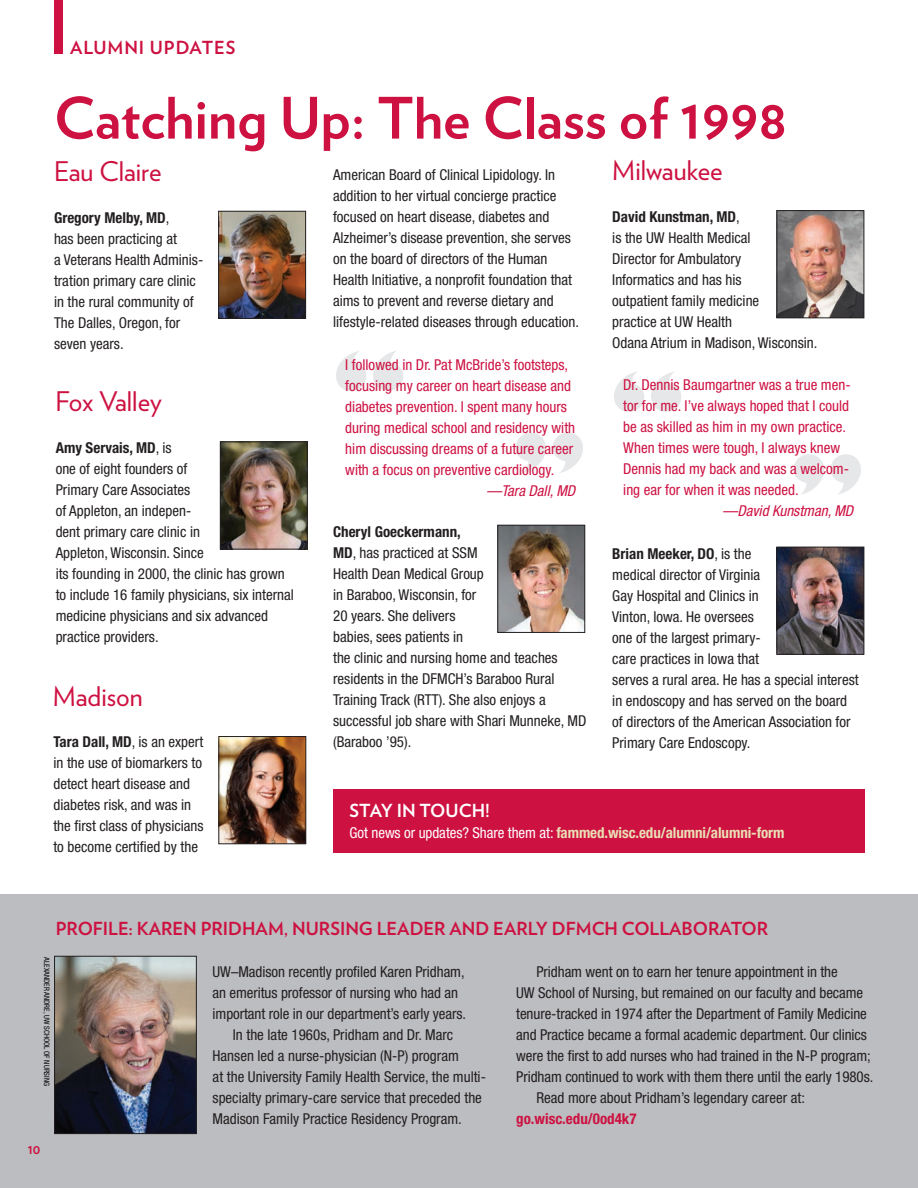
<style>
.page{position:relative;width:918px;height:1188px;background:#fff}
.page>*{position:absolute;margin:0;border:0;box-sizing:border-box;transform-origin:0 0}
.feature_head{font:700 57px "Verlag";color:#cd1141}
.t1{font:27px "Verlag";color:#cd1141}
.top_folio{font:700 18px "Verlag";color:#cd1141}
.top_folio-2{font:700 18px "Verlag";letter-spacing:.05em;color:#cd1141}
.t2{font:700 18px "Verlag";color:#fff}
.alumni_blurbs{font:condensed 15px/21px "Helvetica Neue LT Std";color:#231f20}
.alumni_blurbs-2{font:condensed 15px/21px "Helvetica Neue LT Std";color:#cd1141}
.alumni_blurbs-3{font:700 condensed 15px "Helvetica Neue LT Std";letter-spacing:-.005em;color:#eadfb4}
.alumni_blurbs-4{font:italic condensed 15px "Helvetica Neue LT Std";color:#cd1141}
.bottom_folio{font:700 13.5px "Verlag";color:#cd1141}
.photo_credit{font:condensed 7.5px "Helvetica Neue LT Std";color:#000}
.s1{font-weight:700}
.s2{font-weight:400;color:#fff}
.s3{font-weight:700;color:#cd1141}
</style>
<div class="page">
<div style="left:0;top:894px;width:918px;height:294px;background:#bcbdc0"></div>
<div style="left:333px;top:789px;width:531px;height:63px;background:#cd1141"></div>
<div style="left:54px;top:0;width:8px;height:54px;background:#cd1141"></div>
<img style="left:220px;top:213px;width:84px;height:104px">
<div style="left:218px;top:211px;width:88px;height:108px;border:1px solid #231f20"></div>
<img style="left:222px;top:444px;width:84px;height:104px">
<div style="left:220px;top:442px;width:88px;height:108px;border:1px solid #231f20"></div>
<img style="left:220px;top:738px;width:84px;height:104px">
<div style="left:218px;top:736px;width:88px;height:108px;border:1px solid #231f20"></div>
<img style="left:779px;top:212px;width:83px;height:104px">
<div style="left:777px;top:210px;width:87px;height:108px;border:1px solid #231f20"></div>
<img style="left:779px;top:549px;width:83px;height:104px">
<div style="left:777px;top:547px;width:87px;height:108px;border:1px solid #231f20"></div>
<img style="left:499px;top:527px;width:84px;height:104px">
<div style="left:497px;top:525px;width:88px;height:108px;border:1px solid #231f20"></div>
<svg style="left:516px;top:433px;width:67px;height:40px"></svg>
<svg style="left:336px;top:351px;width:67px;height:40px"></svg>
<svg style="left:794px;top:454px;width:67px;height:40px"></svg>
<svg style="left:614px;top:372px;width:67px;height:40px"></svg>
<img style="left:56px;top:958px;width:139px;height:174px">
<div style="left:54px;top:956px;width:143px;height:178px;border:1px solid #231f20"></div>
<p class="top_folio-2" style="left:70px;top:33px;width:167px">ALUMNI UPDATES</p>
<p class="feature_head" style="left:54px;top:73px;width:735px">Catching Up: The Class of 1998</p>
<p class="t1" style="left:54px;top:152px;width:109px">Eau Claire</p>
<p class="alumni_blurbs" style="left:54px;top:207px;width:151px"><span class="s1">Gregory Melby, MD</span>,<br>has been practicing at<br>a Veterans Health Adminis&shy;tration primary care clinic in the rural community of<br>The Dalles, Oregon, for seven years.</p>
<p class="t1" style="left:56px;top:382px;width:108px">Fox Valley</p>
<p class="alumni_blurbs" style="left:56px;top:438px;width:240px"><span class="s1">Amy Servais, MD</span>, is<br>one of eight founders of<br>Primary Care Associates<br>of Appleton, an indepen-<br>dent primary care clinic in<br>Appleton, Wisconsin. Since<br>its founding in 2000, the clinic has grown to include 16 family physicians, six internal medicine physicians and six advanced practice providers.</p>
<p class="t1" style="left:53px;top:676px;width:91px">Madison</p>
<p class="alumni_blurbs" style="left:53px;top:731px;width:152px"><span class="s1">Tara Dall, MD</span>, is an expert in the use of biomarkers to detect heart disease and diabetes risk, and was in the first class of physicians to become certified by the</p>
<p class="alumni_blurbs" style="left:333px;top:164px;width:247px">American Board of Clinical Lipidology. In addition to her virtual concierge practice focused on heart disease, diabetes and Alzheimer’s disease prevention, she serves on the board of directors of the Human Health Initiative, a nonprofit foundation that aims to prevent and reverse dietary and lifestyle-related diseases through education.</p>
<p class="alumni_blurbs-2" style="left:345px;top:354px;width:231px">I followed in Dr. Pat McBride’s footsteps, focusing my career on heart disease and diabetes prevention. I spent many hours during medical school and residency with him discussing dreams of a future career with a focus on preventive cardiology.</p>
<p class="alumni_blurbs-4" style="left:486px;top:482px;width:90px">—Tara Dall, MD</p>
<p class="alumni_blurbs" style="left:333px;top:521px;width:255px"><span class="s1">Cheryl Goeckermann,<br>MD</span>, has practiced at SSM<br>Health Dean Medical Group<br>in Baraboo, Wisconsin, for<br>20 years. She delivers<br>babies, sees patients in<br>the clinic and nursing home and teaches residents in the DFMCH’s Baraboo Rural<br>Training Track (RTT). She also enjoys a successful job share with Shari Munneke, MD (Baraboo ’95).</p>
<p class="t1" style="left:612px;top:150px;width:112px">Milwaukee</p>
<p class="alumni_blurbs" style="left:612px;top:206px;width:207px"><span class="s1">David Kunstman, MD</span>,<br>is the UW Health Medical<br>Director for Ambulatory<br>Informatics and has his<br>outpatient family medicine<br>practice at UW Health<br>Odana Atrium in Madison, Wisconsin.</p>
<p class="alumni_blurbs-2" style="left:623px;top:374px;width:229px">Dr. Dennis Baumgartner was a true men&shy;tor for me. I’ve always hoped that I could be as skilled as him in my own practice.<br>When times were tough, I always knew Dennis had my back and was a welcom&shy;ing ear for when it was needed.</p>
<p class="alumni_blurbs-4" style="left:722px;top:502px;width:132px">—David Kunstman, MD</p>
<p class="alumni_blurbs" style="left:612px;top:543px;width:248px"><span class="s1">Brian Meeker, DO</span>, is the<br>medical director of Virginia<br>Gay Hospital and Clinics in<br>Vinton, Iowa. He oversees<br>one of the largest primary-<br>care practices in Iowa that<br>serves a rural area. He has a special interest in endoscopy and has served on the board of directors of the American Association for<br>Primary Care Endoscopy.</p>
<p class="t2" style="left:350px;top:796px;width:142px">STAY IN TOUCH!</p>
<p class="alumni_blurbs-3" style="left:350px;top:823px;width:436px"><span class="s2">Got news or updates? Share them at:</span> fammed.wisc.edu/alumni/alumni-form</p>
<p class="top_folio" style="left:56px;top:914px;width:714px">PROFILE: KAREN PRIDHAM, NURSING LEADER AND EARLY DFMCH COLLABORATOR</p>
<p class="photo_credit" style="left:51px;top:957px;width:130px;rotate:90deg">ALEXANDER ANDRE, UW SCHOOL OF NURSING</p>
<p class="bottom_folio" style="left:28px;top:1138px;width:14px">10</p>
<p class="alumni_blurbs" style="left:213px;top:961px;width:255px">UW–Madison recently profiled Karen Pridham, an emeritus professor of nursing who had an important role in our department’s early years.</p>
<p class="alumni_blurbs" style="left:213px;top:1024px;width:275px;text-indent:20px">In the late 1960s, Pridham and Dr. Marc Hansen led a nurse-physician (N-P) program<br>at the University Family Health Service, the multi&shy;specialty primary-care service that preceded the Madison Family Practice Residency Program.</p>
<p class="alumni_blurbs" style="left:516px;top:961px;width:359px;text-indent:20px">Pridham went on to earn her tenure appointment in the<br>UW School of Nursing, but remained on our faculty and became tenure-tracked in 1974 after the Department of Family Medicine and Practice became a formal academic department. Our clinics were the first to add nurses who had trained in the N-P program; Pridham continued to work with them there until the early 1980s.</p>
<p class="alumni_blurbs" style="left:516px;top:1087px;width:290px;text-indent:20px">Read more about Pridham’s legendary career at: <span class="s3">go.wisc.edu/0od4k7</span></p>
</div>
